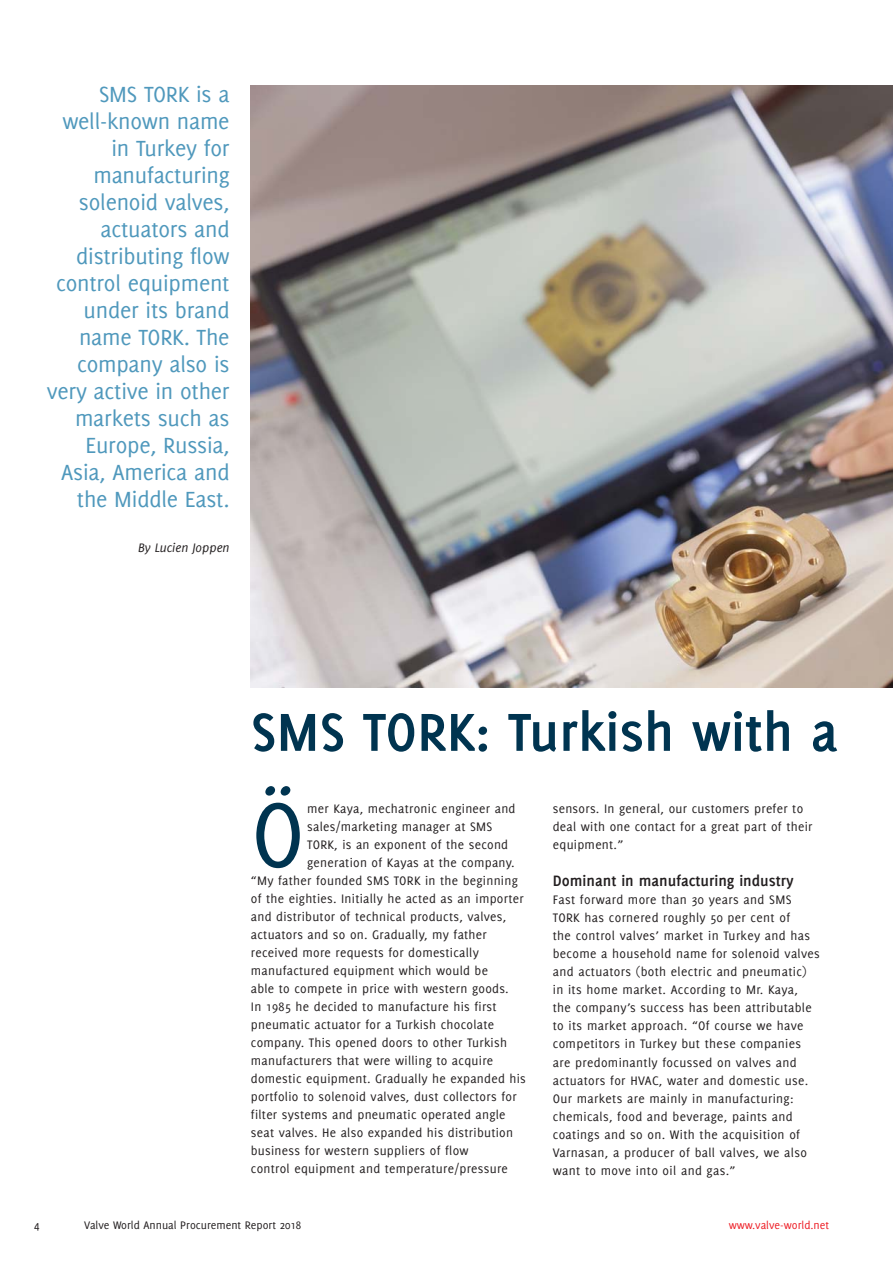
<style>
.page{position:relative;width:893px;height:1263px;background:#fff}
.page>*{position:absolute;margin:0;border:0;box-sizing:border-box;transform-origin:0 0}
.t1{font:99.15px "Delicious";color:#003450}
.t2{font:700 58.5px "Delicious";color:#003450}
.t3{font:24px/27px "Delicious";letter-spacing:-.01em;color:#4f98bc;text-align:right}
.t4{font:700 16.5px "Delicious";color:#231f20}
.t5{font:13.5px/18px "Delicious";letter-spacing:.02em;color:#231f20}
.t6{font:italic 13.5px "Delicious";color:#231f20}
.t7{font:12px "Delicious";color:#231f20}
.t8{font:12px "Delicious";color:#ed1c24}
</style>
<div class="page">
<img style="left:251px;top:85px;width:642px;height:603px">
<p class="t3" style="left:47px;top:82px;width:184px">SMS TORK is a well-known name in Turkey for manufacturing solenoid valves, actuators and distributing flow control equipment under its brand name TORK. The company also is very active in other markets such as<br>Europe, Russia,<br>Asia, America and the Middle East.</p>
<p class="t6" style="left:138px;top:542px;width:93px">By Lucien Joppen</p>
<h2 class="t2" style="left:251px;top:708px;width:589px">SMS TORK: Turkish with a</h2>
<h1 class="t1" style="left:251px;top:794px;width:56px">Ö</h1>
<p class="t5" style="left:307px;top:800px;width:210px">mer Kaya, mechatronic engineer and</p>
<p class="t5" style="left:307px;top:818px;width:187px">sales/marketing manager at SMS</p>
<p class="t5" style="left:307px;top:836px;width:202px">TORK, is an exponent of the second</p>
<p class="t5" style="left:307px;top:854px;width:209px">generation of Kayas at the company.</p>
<p class="t5" style="left:251px;top:872px;width:268px">“My father founded SMS TORK in the beginning</p>
<p class="t5" style="left:251px;top:890px;width:274px">of the eighties. Initially he acted as an importer</p>
<p class="t5" style="left:251px;top:908px;width:257px">and distributor of technical products, valves,</p>
<p class="t5" style="left:251px;top:926px;width:237px">actuators and so on. Gradually, my father</p>
<p class="t5" style="left:251px;top:944px;width:229px">received more requests for domestically</p>
<p class="t5" style="left:251px;top:962px;width:239px">manufactured equipment which would be</p>
<p class="t5" style="left:251px;top:980px;width:259px">able to compete in price with western goods.</p>
<p class="t5" style="left:251px;top:998px;width:247px">In 1985 he decided to manufacture his first</p>
<p class="t5" style="left:251px;top:1016px;width:245px">pneumatic actuator for a Turkish chocolate</p>
<p class="t5" style="left:251px;top:1034px;width:258px">company. This opened doors to other Turkish</p>
<p class="t5" style="left:251px;top:1052px;width:244px">manufacturers that were willing to acquire</p>
<p class="t5" style="left:251px;top:1070px;width:277px">domestic equipment. Gradually he expanded his</p>
<p class="t5" style="left:251px;top:1088px;width:267px">portfolio to solenoid valves, dust collectors for</p>
<p class="t5" style="left:251px;top:1106px;width:256px">filter systems and pneumatic operated angle</p>
<p class="t5" style="left:251px;top:1124px;width:264px">seat valves. He also expanded his distribution</p>
<p class="t5" style="left:251px;top:1142px;width:219px">business for western suppliers of flow</p>
<p class="t5" style="left:251px;top:1160px;width:259px">control equipment and temperature/pressure</p>
<p class="t5" style="left:553px;top:800px;width:261px">sensors. In general, our customers prefer to deal with one contact for a great part of their equipment.”</p>
<p class="t4" style="left:553px;top:874px;width:242px">Dominant in manufacturing industry</p>
<p class="t5" style="left:553px;top:892px;width:269px">Fast forward more than 30 years and SMS TORK has cornered roughly 50 per cent of<br>the control valves’ market in Turkey and has become a household name for solenoid valves and actuators (both electric and pneumatic) in its home market. According to Mr. Kaya,<br>the company’s success has been attributable to its market approach. “Of course we have competitors in Turkey but these companies are predominantly focussed on valves and actuators for HVAC, water and domestic use.<br>Our markets are mainly in manufacturing: chemicals, food and beverage, paints and coatings and so on. With the acquisition of Varnasan, a producer of ball valves, we also want to move into oil and gas.”</p>
<p class="t7" style="left:34px;top:1220px;width:7px">4</p>
<p class="t7" style="left:84px;top:1220px;width:218px">Valve World Annual Procurement Report 2018</p>
<p class="t8" style="left:729px;top:1220px;width:102px">www.valve-world.net</p>
</div>
